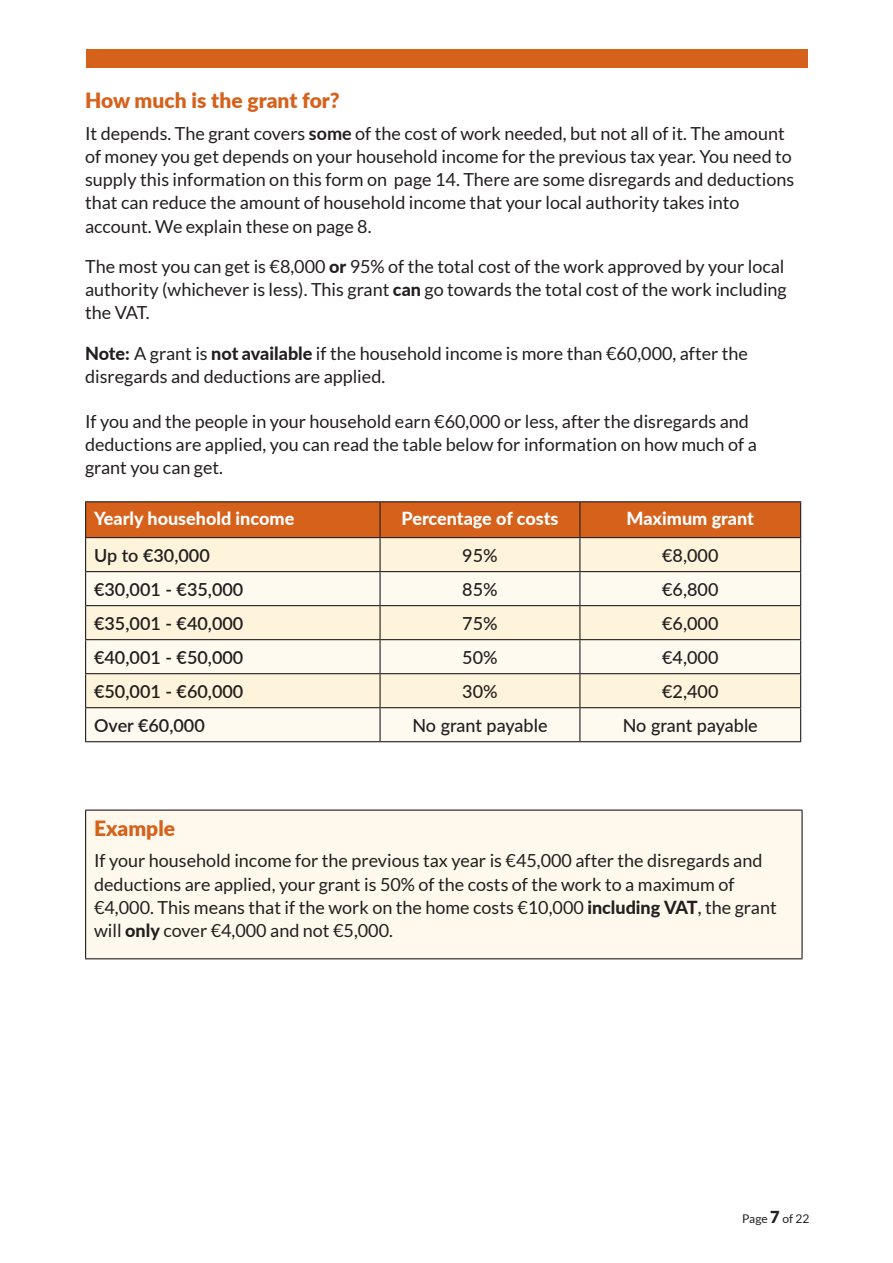
<style>
.page{position:relative;width:893px;height:1263px;background:#fff}
.page>*{position:absolute;margin:0;border:0;box-sizing:border-box;transform-origin:0 0}
.t1{font:900 21px "Lato";color:#d6611b}
.t2{font:18px/23.2px "Lato";color:#231f20}
.t3{font:600 18px "Lato";color:#231f20}
.t4{font:500 18px "Lato";color:#231f20}
.t5{font:800 18px "Lato";color:#fff}
.t6{font:12px "Lato";color:#231f20}
.s1{font-weight:700}
.s2{font-weight:800}
.s3{font-weight:900;font-size:16.5px}
</style>
<div class="page">
<div style="left:86px;top:502px;width:714px;height:35px;background:#d6611b"></div>
<div style="left:86px;top:538px;width:714px;height:33px;background:#fef4db"></div>
<svg style="left:86px;top:572px;width:714px;height:169px;fill:#fefaf0"></svg>
<hr style="left:85px;top:501px;width:295px;height:1px;background:#231f20">
<hr style="left:85px;top:502px;width:1px;height:35px;background:#231f20">
<hr style="left:380px;top:501px;width:200px;height:1px;background:#231f20">
<hr style="left:379px;top:502px;width:2px;height:35px;background:#231f20">
<hr style="left:580px;top:501px;width:221px;height:1px;background:#231f20">
<hr style="left:579px;top:502px;width:1px;height:35px;background:#231f20">
<hr style="left:800px;top:502px;width:1px;height:35px;background:#231f20">
<hr style="left:85px;top:537px;width:295px;height:1px;background:#231f20">
<hr style="left:85px;top:538px;width:1px;height:33px;background:#231f20">
<hr style="left:380px;top:537px;width:200px;height:1px;background:#231f20">
<hr style="left:379px;top:538px;width:2px;height:33px;background:#231f20">
<hr style="left:580px;top:537px;width:221px;height:1px;background:#231f20">
<hr style="left:579px;top:538px;width:1px;height:33px;background:#231f20">
<hr style="left:800px;top:538px;width:1px;height:33px;background:#231f20">
<hr style="left:85px;top:571px;width:295px;height:1px;background:#231f20">
<hr style="left:85px;top:572px;width:1px;height:33px;background:#231f20">
<hr style="left:380px;top:571px;width:200px;height:1px;background:#231f20">
<hr style="left:379px;top:572px;width:2px;height:33px;background:#231f20">
<hr style="left:580px;top:571px;width:221px;height:1px;background:#231f20">
<hr style="left:579px;top:572px;width:1px;height:33px;background:#231f20">
<hr style="left:800px;top:572px;width:1px;height:33px;background:#231f20">
<hr style="left:85px;top:605px;width:295px;height:1px;background:#231f20">
<hr style="left:85px;top:606px;width:1px;height:33px;background:#231f20">
<hr style="left:380px;top:605px;width:200px;height:1px;background:#231f20">
<hr style="left:379px;top:606px;width:2px;height:33px;background:#231f20">
<hr style="left:580px;top:605px;width:221px;height:1px;background:#231f20">
<hr style="left:579px;top:606px;width:1px;height:33px;background:#231f20">
<hr style="left:800px;top:606px;width:1px;height:33px;background:#231f20">
<hr style="left:85px;top:639px;width:295px;height:1px;background:#231f20">
<hr style="left:85px;top:640px;width:1px;height:33px;background:#231f20">
<hr style="left:380px;top:639px;width:200px;height:1px;background:#231f20">
<hr style="left:379px;top:640px;width:2px;height:33px;background:#231f20">
<hr style="left:580px;top:639px;width:221px;height:1px;background:#231f20">
<hr style="left:579px;top:640px;width:1px;height:33px;background:#231f20">
<hr style="left:800px;top:640px;width:1px;height:33px;background:#231f20">
<hr style="left:85px;top:673px;width:295px;height:1px;background:#231f20">
<hr style="left:85px;top:674px;width:1px;height:33px;background:#231f20">
<hr style="left:380px;top:673px;width:200px;height:1px;background:#231f20">
<hr style="left:379px;top:674px;width:2px;height:33px;background:#231f20">
<hr style="left:580px;top:673px;width:221px;height:1px;background:#231f20">
<hr style="left:579px;top:674px;width:1px;height:33px;background:#231f20">
<hr style="left:800px;top:674px;width:1px;height:33px;background:#231f20">
<hr style="left:85px;top:707px;width:295px;height:1px;background:#231f20">
<hr style="left:85px;top:708px;width:1px;height:33px;background:#231f20">
<hr style="left:380px;top:707px;width:200px;height:1px;background:#231f20">
<hr style="left:379px;top:708px;width:2px;height:33px;background:#231f20">
<hr style="left:580px;top:707px;width:221px;height:1px;background:#231f20">
<hr style="left:579px;top:708px;width:1px;height:33px;background:#231f20">
<hr style="left:800px;top:708px;width:1px;height:33px;background:#231f20">
<hr style="left:85px;top:741px;width:295px;height:1px;background:#231f20">
<hr style="left:380px;top:741px;width:200px;height:1px;background:#231f20">
<hr style="left:580px;top:741px;width:221px;height:1px;background:#231f20">
<div style="left:86px;top:810px;width:716px;height:149px;background:#fef9ec"></div>
<hr style="left:85px;top:809px;width:718px;height:2px;background:#231f20">
<hr style="left:85px;top:811px;width:1px;height:147px;background:#231f20">
<hr style="left:801px;top:811px;width:2px;height:147px;background:#231f20">
<hr style="left:85px;top:958px;width:718px;height:1px;background:#231f20">
<div style="left:86px;top:49px;width:721px;height:18px;background:#d6611b"></div>
<p class="t1" style="left:85px;top:84px;width:256px">How much is the grant for?</p>
<p class="t2" style="left:85px;top:121px;width:711px">It depends. The grant covers <span class="s1">some</span> of the cost of work needed, but not all of it. The amount of money you get depends on your household income for the previous tax year. You need to supply this information on this form on page 14. There are some disregards and deductions that can reduce the amount of household income that your local authority takes into account. We explain these on page 8.</p>
<p class="t2" style="left:85px;top:255px;width:703px">The most you can get is €8,000 <span class="s2">or</span> 95% of the total cost of the work approved by your local authority (whichever is less). This grant <span class="s2">can</span> go towards the total cost of the work including the VAT.</p>
<p class="t2" style="left:85px;top:341px;width:664px"><span class="s2">Note:</span> A grant is <span class="s2">not available</span> if the household income is more than €60,000, after the disregards and deductions are applied.</p>
<p class="t2" style="left:85px;top:409px;width:673px">If you and the people in your household earn €60,000 or less, after the disregards and deductions are applied, you can read the table below for information on how much of a grant you can get.</p>
<p class="t5" style="left:94px;top:505px;width:202px">Yearly household income</p>
<p class="t5" style="left:401px;top:505px;width:158px">Percentage of costs</p>
<p class="t5" style="left:626px;top:505px;width:129px">Maximum grant</p>
<p class="t3" style="left:94px;top:542px;width:117px">Up to €30,000</p>
<p class="t4" style="left:462px;top:542px;width:37px">95%</p>
<p class="t4" style="left:662px;top:542px;width:58px">€8,000</p>
<p class="t3" style="left:94px;top:576px;width:151px">€30,001 - €35,000</p>
<p class="t4" style="left:462px;top:576px;width:37px">85%</p>
<p class="t4" style="left:662px;top:576px;width:58px">€6,800</p>
<p class="t3" style="left:94px;top:610px;width:151px">€35,001 - €40,000</p>
<p class="t4" style="left:462px;top:610px;width:37px">75%</p>
<p class="t4" style="left:662px;top:610px;width:58px">€6,000</p>
<p class="t3" style="left:94px;top:644px;width:151px">€40,001 - €50,000</p>
<p class="t4" style="left:462px;top:644px;width:37px">50%</p>
<p class="t4" style="left:662px;top:644px;width:58px">€4,000</p>
<p class="t3" style="left:94px;top:678px;width:151px">€50,001 - €60,000</p>
<p class="t4" style="left:462px;top:678px;width:37px">30%</p>
<p class="t4" style="left:662px;top:678px;width:58px">€2,400</p>
<p class="t3" style="left:94px;top:712px;width:112px">Over €60,000</p>
<p class="t4" style="left:412px;top:712px;width:137px">No grant payable</p>
<p class="t4" style="left:623px;top:712px;width:137px">No grant payable</p>
<p class="t1" style="left:94px;top:812px;width:83px">Example</p>
<p class="t2" style="left:94px;top:849px;width:684px">If your household income for the previous tax year is €45,000 after the disregards and deductions are applied, your grant is 50% of the costs of the work to a maximum of €4,000. This means that if the work on the home costs €10,000 <span class="s2">including VAT</span>, the grant will <span class="s2">only</span> cover €4,000 and not €5,000.</p>
<p class="t6" style="left:742px;top:1212px;width:69px">Page <span class="s3">7</span> of 22</p>
</div>
